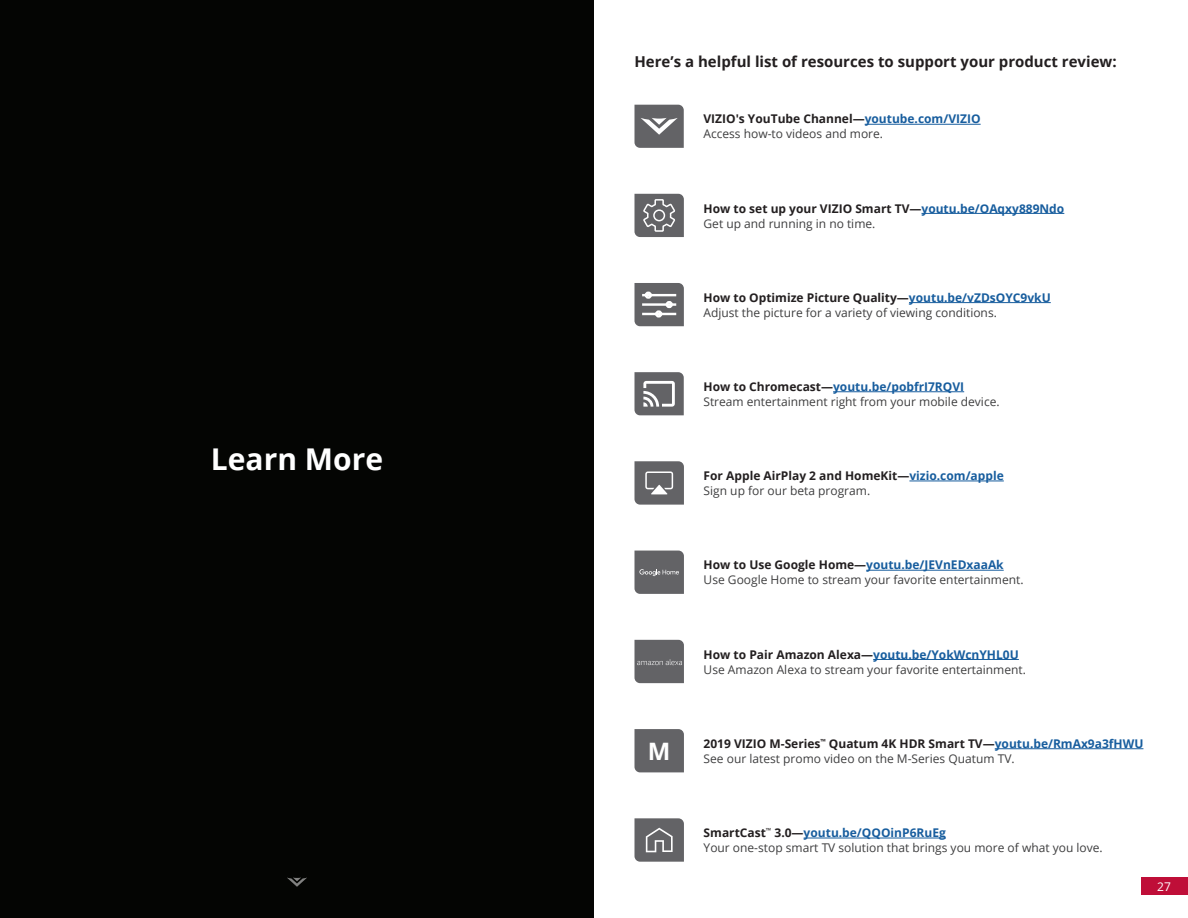
<style>
.page{position:relative;width:1188px;height:918px;background:#fff}
.page>*{position:absolute;margin:0;border:0;box-sizing:border-box;transform-origin:0 0}
.t1{font:700 30px "Open Sans";color:#fff}
.t2{font:700 24px "Open Sans";color:#fff}
.t3{font:700 15px "Open Sans";color:#231f20}
.t4{font:12px/15px "Open Sans";color:#3e3e3f}
.t5{font:700 12px/15px "Open Sans";color:#231f20}
.t6{font:12px "Open Sans";color:#fff}
.s1{font-weight:700;color:#231f20}
.s2{font-weight:700;color:#175d9e}
.s3{color:#175d9e}
.s4{font-weight:400;color:#3e3e3f}
</style>
<div class="page">
<div style="left:1142px;top:878px;width:46px;height:17px;background:#bf0e38"></div>
<div style="left:0;top:0;width:594px;height:918px;background:#040503"></div>
<svg style="left:287px;top:878px;width:20px;height:9px"></svg>
<hr style="left:866px;top:570px;width:138px;height:1px;background:#175d9e">
<svg style="left:634px;top:551px;width:50px;height:43px;background:#6a6a6d"></svg>
<hr style="left:833px;top:391px;width:131px;height:1px;background:#175d9e">
<svg style="left:634px;top:372px;width:50px;height:43px;background:#7c7c7f"></svg>
<hr style="left:922px;top:213px;width:142px;height:1px;background:#175d9e">
<svg style="left:634px;top:194px;width:50px;height:43px;background:#767679"></svg>
<hr style="left:909px;top:302px;width:142px;height:1px;background:#175d9e">
<svg style="left:634px;top:283px;width:50px;height:43px;background:#7a7a7d"></svg>
<div style="left:655px;top:310px;width:7px;height:8px;border:5px solid #fff;border-radius:50%"></div>
<hr style="left:873px;top:659px;width:146px;height:1px;background:#175d9e">
<svg style="left:634px;top:640px;width:50px;height:43px;background:#69696c"></svg>
<hr style="left:909px;top:481px;width:95px;height:1px;background:#175d9e">
<svg style="left:634px;top:461px;width:50px;height:44px;background:#757578"></svg>
<hr style="left:865px;top:124px;width:116px;height:1px;background:#175d9e">
<svg style="left:634px;top:105px;width:50px;height:43px;background:#767678"></svg>
<div style="left:634px;top:729px;width:50px;height:43px;background:#636366"></div>
<hr style="left:995px;top:748px;width:148px;height:1px;background:#175d9e">
<hr style="left:804px;top:838px;width:142px;height:1px;background:#175d9e">
<svg style="left:634px;top:818px;width:50px;height:44px;background:#737376"></svg>
<h1 class="t1" style="left:211px;top:438px;width:174px">Learn More</h1>
<p class="t3" style="left:634px;top:51px;width:484px">Here’s a helpful list of resources to support your product review:</p>
<p class="t4" style="left:703px;top:111px;width:279px"><span class="s1">VIZIO's YouTube Channel—</span><span class="s2">youtube.com/VIZIO<br></span>Access how-to videos and more.</p>
<p class="t5" style="left:704px;top:200px;width:362px">How to set up your VIZIO Smart TV—<span class="s3">youtu.be/OAqxy889Ndo<br></span><span class="s4">Get up and running in no time.</span></p>
<p class="t4" style="left:704px;top:290px;width:349px"><span class="s1">How to Optimize Picture Quality—</span><span class="s2">youtu.be/vZDsOYC9vkU<br></span>Adjust the picture for a variety of viewing conditions.</p>
<p class="t4" style="left:703px;top:379px;width:298px"><span class="s1">How to Chromecast—</span><span class="s2">youtu.be/pobfrI7RQVI<br></span>Stream entertainment right from your mobile device.</p>
<p class="t5" style="left:704px;top:468px;width:302px">For Apple AirPlay 2 and HomeKit—<span class="s3">vizio.com/apple<br></span><span class="s4">Sign up for our beta program.</span></p>
<p class="t4" style="left:704px;top:557px;width:321px"><span class="s1">How to Use Google Home—</span><span class="s2">youtu.be/JEVnEDxaaAk<br></span>Use Google Home to stream your favorite entertainment.</p>
<p class="t4" style="left:704px;top:646px;width:324px"><span class="s1">How to Pair Amazon Alexa—</span><span class="s2">youtu.be/YokWcnYHL0U<br></span>Use Amazon Alexa to stream your favorite entertainment.</p>
<p class="t5" style="left:704px;top:736px;width:441px">2019 VIZIO M-Series<sup>™</sup> Quatum 4K HDR Smart TV—<span class="s3">youtu.be/RmAx9a3fHWU</span></p>
<h2 class="t2" style="left:648px;top:734px;width:24px">M</h2>
<p class="t4" style="left:704px;top:751px;width:313px">See our latest promo video on the M-Series Quatum TV.</p>
<p class="t4" style="left:704px;top:825px;width:401px"><span class="s1">SmartCast</span><sup>™</sup> <span class="s1">3.0—</span><span class="s2">youtu.be/QQOinP6RuEg<br></span>Your one-stop smart TV solution that brings you more of what you love.</p>
<p class="t6" style="left:1157px;top:878px;width:15px">27</p>
</div>
